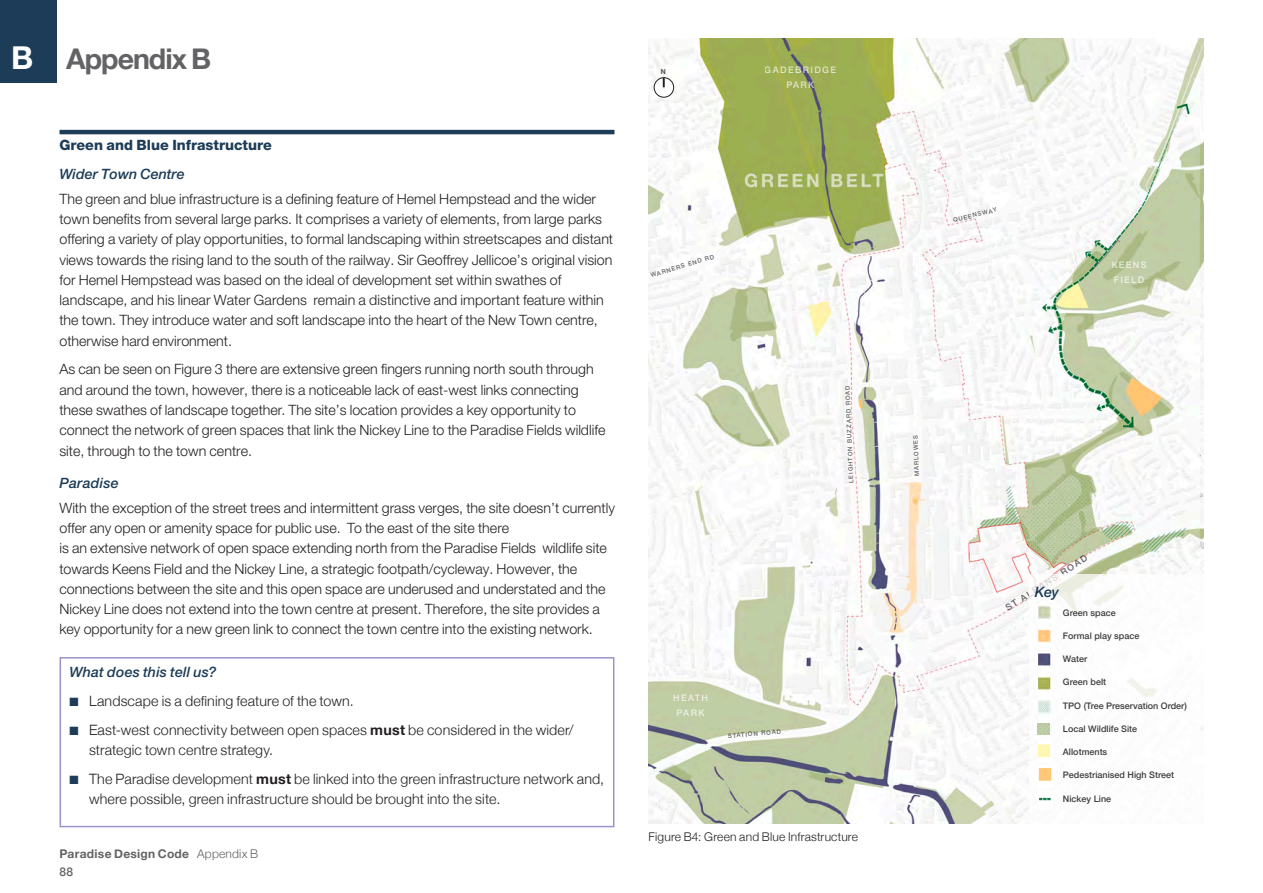
<style>
.page{position:relative;width:1263px;height:893px;background:#fff}
.page>*{position:absolute;margin:0;border:0;box-sizing:border-box;transform-origin:0 0}
.t1{font:700 28.5px "Helvetica Neue";letter-spacing:-.035em;color:#636366}
.LIST__bullet{font:300 14.25px/20.2px "Helvetica Neue LT Std";color:#231f20}
.t2{font:300 14.25px/20.2px "Helvetica Neue";letter-spacing:.01em;color:#231f20}
.LIST__bullet-2{font:800 14.25px/28.8px "Helvetica Neue LT Std";color:#1c3c57}
.HEADING_D__66_med{font:italic 500 14.25px "Helvetica Neue LT Std";letter-spacing:.01em;color:#1c3c57}
.HEADING_D__66_med-2{font:italic 500 14.25px "Helvetica Neue";color:#1c3c57}
.CAPTION_bottom{font:300 12px "Helvetica Neue";letter-spacing:.015em;color:#231f20}
.t3{font:700 12px "Helvetica Neue";letter-spacing:.02em;color:#636366}
.t4{font:500 12px "Helvetica Neue";color:#636366}
.OP_Key_text{font:500 9px "Helvetica Neue";color:#3e3e3f}
.t5{font:500 9px/14.7px "Helvetica Neue";letter-spacing:.15em;color:#fff;text-align:center}
.t6{font:500 9px "Helvetica Neue";color:#231f20}
.Body{font:700 6.9px "Helvetica Neue";color:#505052}
.t7{font:500 6px "Helvetica Neue";color:#231f20}
.s1{font-size:31.5px;color:#fff}
.s2{color:#1c3c57}
.s3{font-weight:500;font-style:italic}
.s4{font-weight:500;font-style:italic;color:#1c3c57}
.s5{font-weight:700}
.s6{font-weight:300}
</style>
<div class="page">
<img style="left:648px;top:39px;width:556px;height:785px">
<div style="left:60px;top:657px;width:554px;height:170px;border:2px solid #9a94c8"></div>
<hr style="left:60px;top:130px;width:554px;height:4px;background:#1c3c57">
<div style="left:1029px;top:574px;width:174px;height:250px;background:#fff"></div>
<img style="left:1038px;top:605px;width:13px;height:152px">
<img style="left:1039px;top:797px;width:12px;height:4px">
<svg style="left:654px;top:78px;width:20px;height:19px"></svg>
<div style="left:654px;top:77px;width:20px;height:20px;border:1px solid #231f20;border-radius:50%"></div>
<svg style="left:663px;top:78px;width:2px;height:9px"></svg>
<svg style="left:1037px;top:723px;width:12px;height:12px"></svg>
<div style="left:0;top:0;width:57px;height:82px;background:#1c3c57"></div>
<img style="left:1038px;top:768px;width:14px;height:13px">
<h1 class="t1" style="left:11px;top:36px;width:201px"><span class="s1">B</span> <span class="s2">❚</span> Appendix B</h1>
<p class="LIST__bullet-2" style="left:59px;top:130px;width:214px">Green and Blue Infrastructure<br><span class="s3">Wider Town Centre</span></p>
<p class="LIST__bullet" style="left:59px;top:188px;width:555px">The green and blue infrastructure is a defining feature of Hemel Hempstead and the wider town benefits from several large parks. It comprises a variety of elements, from large parks offering a variety of play opportunities, to formal landscaping within streetscapes and distant views towards the rising land to the south of the railway. Sir Geoffrey Jellicoe’s original vision for Hemel Hempstead was based on the ideal of development set within swathes of landscape, and his linear Water Gardens remain a distinctive and important feature within the town. They introduce water and soft landscape into the heart of the New Town centre, otherwise hard environment.</p>
<p class="LIST__bullet" style="left:59px;top:359px;width:548px">As can be seen on Figure 3 there are extensive green fingers running north south through and around the town, however, there is a noticeable lack of east-west links connecting these swathes of landscape together. The site’s location provides a key opportunity to connect the network of green spaces that link the Nickey Line to the Paradise Fields wildlife site, through to the town centre.</p>
<p class="LIST__bullet" style="left:59px;top:470px;width:557px;line-height:25.2px"><span class="s4">Paradise<br></span>With the exception of the street trees and intermittent grass verges, the site doesn’t currently</p>
<p class="LIST__bullet" style="left:59px;top:518px;width:549px">offer any open or amenity space for public use. To the east of the site there<br>is an extensive network of open space extending north from the Paradise Fields wildlife site towards Keens Field and the Nickey Line, a strategic footpath/cycleway. However, the connections between the site and this open space are underused and understated and the Nickey Line does not extend into the town centre at present. Therefore, the site provides a key opportunity for a new green link to connect the town centre into the existing network.</p>
<p class="HEADING_D__66_med" style="left:70px;top:664px;width:148px">What does this tell us?</p>
<p class="t2" style="left:70px;top:690px;width:286px"><span class="s2">■</span> Landscape is a defining feature of the town.</p>
<p class="t2" style="left:89px;top:718px;width:486px;text-indent:-20px"><span class="s2">■</span> East-west connectivity between open spaces <span class="s5">must</span> be considered in the wider/ strategic town centre strategy.</p>
<p class="t2" style="left:89px;top:767px;width:517px;text-indent:-20px"><span class="s2">■</span> The Paradise development <span class="s5">must</span> be linked into the green infrastructure network and, where possible, green infrastructure should be brought into the site.</p>
<p class="t3" style="left:60px;top:845px;width:200px">Paradise Design Code <span class="s6">Appendix B</span></p>
<p class="t4" style="left:60px;top:862px;width:15px">88</p>
<p class="Body" style="left:661px;top:66px;width:7px">N</p>
<p class="t5" style="left:765px;top:61px;width:73px">GADEBRIDGE<br>PARK</p>
<p class="t7" style="left:649px;top:271px;width:67px;rotate:-17deg">WARNERS END RD</p>
<p class="t7" style="left:846px;top:483px;width:99px;rotate:-92deg">LEIGHTON BUZZARD ROAD</p>
<p class="t5" style="left:673px;top:689px;width:36px">HEATH<br>PARK</p>
<p class="t7" style="left:728px;top:731px;width:55px;rotate:-5deg">STATION ROAD</p>
<p class="CAPTION_bottom" style="left:648px;top:827px;width:211px">Figure B4: Green and Blue Infrastructure</p>
<p class="t7" style="left:952px;top:216px;width:46px;rotate:-14deg">QUEENSWAY</p>
<p class="t5" style="left:1111px;top:257px;width:37px;text-align:left">KEENS<br>FIELD</p>
<p class="t7" style="left:912px;top:477px;width:43px;rotate:-92deg">MARLOWES</p>
<p class="t6" style="left:1002px;top:602px;width:97px;rotate:-33deg">ST ALBANS ROAD</p>
<p class="HEADING_D__66_med-2" style="left:1035px;top:580px;width:26px">Key</p>
<p class="OP_Key_text" style="left:1063px;top:605px;width:54px">Green space</p>
<p class="OP_Key_text" style="left:1063px;top:628px;width:78px">Formal play space</p>
<p class="OP_Key_text" style="left:1063px;top:652px;width:26px">Water</p>
<p class="OP_Key_text" style="left:1063px;top:675px;width:45px">Green belt</p>
<p class="OP_Key_text" style="left:1063px;top:698px;width:125px">TPO (Tree Preservation Order)</p>
<p class="OP_Key_text" style="left:1063px;top:721px;width:76px">Local Wildlife Site</p>
<p class="OP_Key_text" style="left:1063px;top:745px;width:46px">Allotments</p>
<p class="OP_Key_text" style="left:1063px;top:768px;width:113px">Pedestrianised High Street</p>
<p class="OP_Key_text" style="left:1063px;top:791px;width:50px">Nickey Line</p>
</div>
